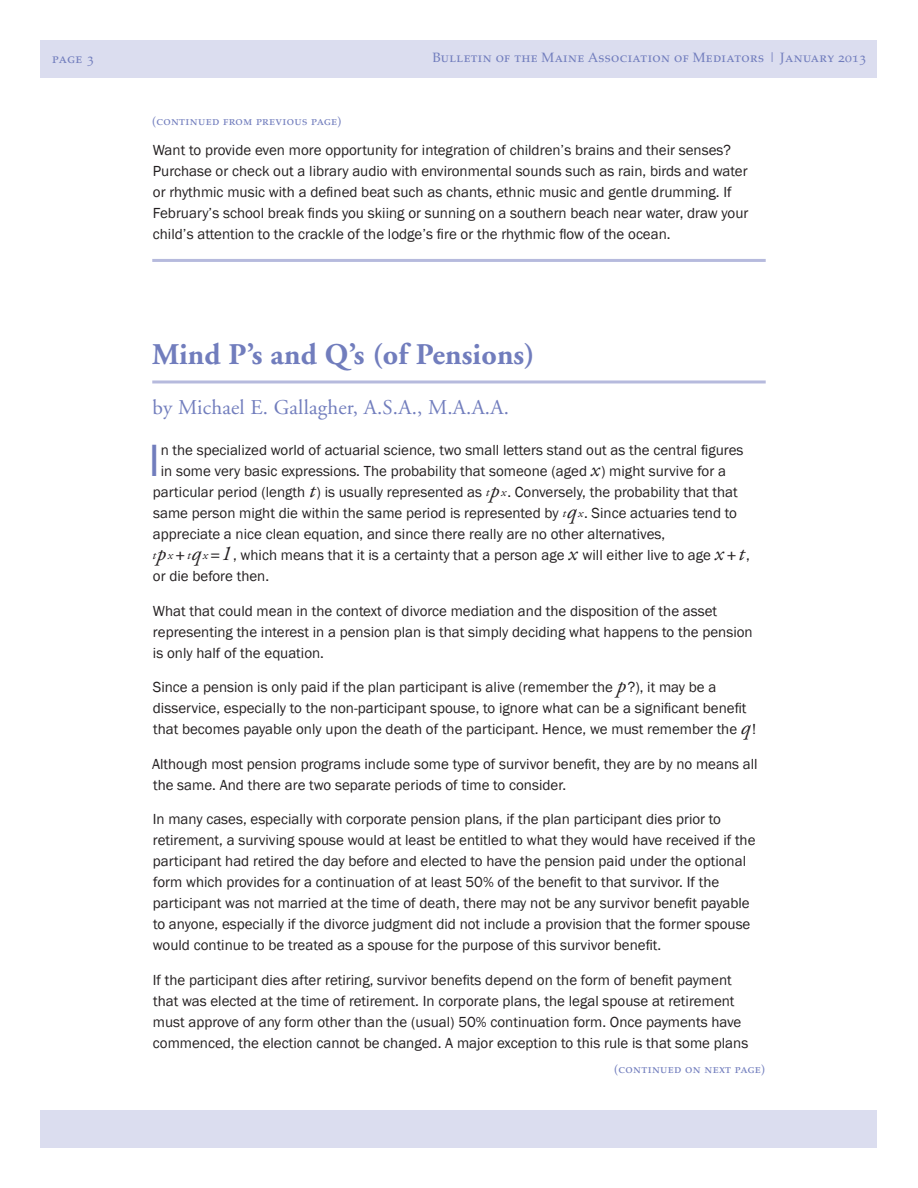
<style>
.page{position:relative;width:918px;height:1188px;background:#fff}
.page>*{position:absolute;margin:0;border:0;box-sizing:border-box;transform-origin:0 0}
.t1{font:46.5px "Franklin Gothic";color:#717dbd}
.t2{font:700 30px "Adobe Garamond";letter-spacing:.005em;color:#717dbd}
.t3{font:21px "Adobe Garamond";letter-spacing:.01em;color:#717dbd}
.t4{font:15px/21px "Franklin Gothic";color:#231f20}
.t5{font:13.5px "Palatino SC";letter-spacing:.025em;color:#717dbd}
.t6{font:12px "Palatino SC";letter-spacing:.025em;color:#717dbd}
.s1{font-family:"Adobe Garamond";font-style:italic;font-size:21px}
.s2{font-family:"Adobe Garamond";font-style:italic;font-size:12.3px}
</style>
<div class="page">
<div style="left:40px;top:40px;width:838px;height:38px;background:#dbddef"></div>
<div style="left:40px;top:1110px;width:838px;height:38px;background:#dbddef"></div>
<hr style="left:152px;top:380px;width:614px;height:3px;background:#b6badd">
<hr style="left:152px;top:259px;width:614px;height:3px;background:#b6badd">
<p class="t5" style="left:52px;top:50px;width:43px">page 3</p>
<p class="t5" style="left:432px;top:49px;width:435px">Bulletin of the Maine Association of Mediators | January 2013</p>
<p class="t6" style="left:152px;top:114px;width:191px">(continued from previous page)</p>
<p class="t4" style="left:153px;top:140px;width:597px">Want to provide even more opportunity for integration of children’s brains and their senses?<br>Purchase or check out a library audio with environmental sounds such as rain, birds and water or rhythmic music with a defined beat such as chants, ethnic music and gentle drumming. If February’s school break finds you skiing or sunning on a southern beach near water, draw your child’s attention to the crackle of the lodge’s fire or the rhythmic flow of the ocean.</p>
<h2 class="t2" style="left:152px;top:338px;width:384px">Mind P’s and Q’s (of Pensions)</h2>
<h3 class="t3" style="left:153px;top:396px;width:358px">by Michael E. Gallagher, A.S.A., M.A.A.A.</h3>
<h1 class="t1" style="left:148px;top:432px;width:13px">I</h1>
<p class="t4" style="left:161px;top:440px;width:584px">n the specialized world of actuarial science, two small letters stand out as the central figures</p>
<p class="t4" style="left:161px;top:461px;width:567px">in some very basic expressions. The probability that someone (aged <span class="s1">x</span>) might survive for a</p>
<p class="t4" style="left:153px;top:482px;width:586px">particular period (length <span class="s1">t</span>) is usually represented as <span class="s2">t</span><span class="s1">p</span><span class="s2">x</span>. Conversely, the probability that that</p>
<p class="t4" style="left:153px;top:503px;width:586px">same person might die within the same period is represented by <span class="s2">t</span><span class="s1">q</span><span class="s2">x</span>. Since actuaries tend to</p>
<p class="t4" style="left:153px;top:524px;width:514px">appreciate a nice clean equation, and since there really are no other alternatives,</p>
<p class="t4" style="left:152px;top:545px;width:599px"><span class="s2">t</span><span class="s1">p</span><span class="s2">x</span><span class="s1">+</span><span class="s2">t</span><span class="s1">q</span><span class="s2">x</span><span class="s1">=1</span>, which means that it is a certainty that a person age <span class="s1">x</span> will either live to age <span class="s1">x+t</span>,</p>
<p class="t4" style="left:153px;top:566px;width:118px">or die before then.</p>
<p class="t4" style="left:153px;top:600px;width:601px">What that could mean in the context of divorce mediation and the disposition of the asset representing the interest in a pension plan is that simply deciding what happens to the pension is only half of the equation.</p>
<p class="t4" style="left:153px;top:677px;width:605px">Since a pension is only paid if the plan participant is alive (remember the <span class="s1">p</span>?), it may be a disservice, especially to the non-participant spouse, to ignore what can be a significant benefit that becomes payable only upon the death of the participant. Hence, we must remember the <span class="s1">q</span>!</p>
<p class="t4" style="left:152px;top:753px;width:607px">Although most pension programs include some type of survivor benefit, they are by no means all the same. And there are two separate periods of time to consider.</p>
<p class="t4" style="left:153px;top:809px;width:604px">In many cases, especially with corporate pension plans, if the plan participant dies prior to retirement, a surviving spouse would at least be entitled to what they would have received if the participant had retired the day before and elected to have the pension paid under the optional form which provides for a continuation of at least 50% of the benefit to that survivor. If the participant was not married at the time of death, there may not be any survivor benefit payable to anyone, especially if the divorce judgment did not include a provision that the former spouse would continue to be treated as a spouse for the purpose of this survivor benefit.</p>
<p class="t4" style="left:153px;top:969px;width:597px">If the participant dies after retiring, survivor benefits depend on the form of benefit payment that was elected at the time of retirement. In corporate plans, the legal spouse at retirement must approve of any form other than the (usual) 50% continuation form. Once payments have commenced, the election cannot be changed. A major exception to this rule is that some plans</p>
<p class="t6" style="left:614px;top:1062px;width:153px">(continued on next page)</p>
</div>
